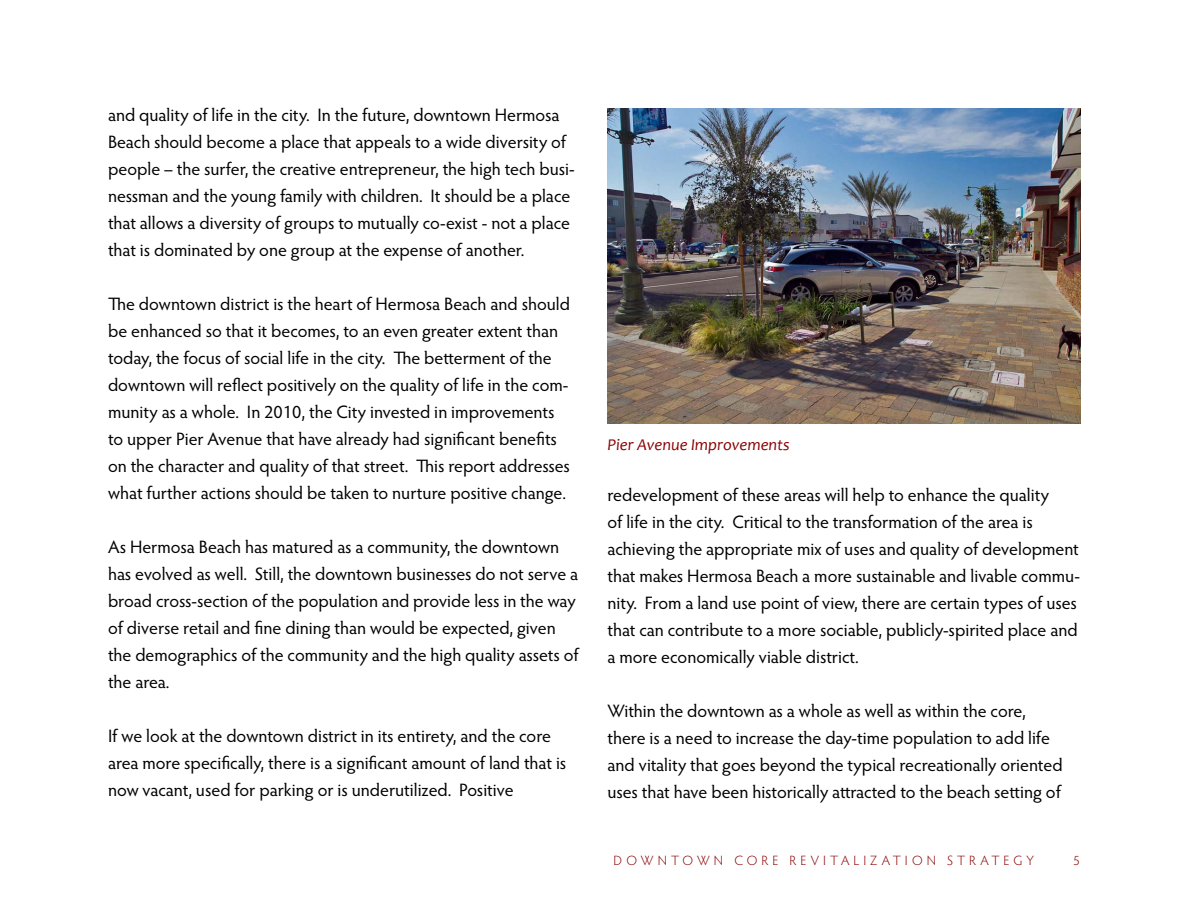
<style>
.page{position:relative;width:1188px;height:918px;background:#fff}
.page>*{position:absolute;margin:0;border:0;box-sizing:border-box;transform-origin:0 0}
.t1{font:18px/27px "Hypatia Sans Pro";color:#000}
.t2{font:italic 16.5px "Candara";color:#8b0304}
.t3{font:300 13.5px "Hypatia Sans Pro";letter-spacing:.295em;color:#8b0304}
</style>
<div class="page">
<img style="left:608px;top:108px;width:472px;height:316px">
<p class="t1" style="left:108px;top:101px;width:468px">and quality of life in the city. In the future, downtown Hermosa Beach should become a place that appeals to a wide diversity of people – the surfer, the creative entrepreneur, the high tech busi&shy;nessman and the young family with children. It should be a place that allows a diversity of groups to mutually co-exist - not a place that is dominated by one group at the expense of another.</p>
<p class="t1" style="left:108px;top:290px;width:464px">The downtown district is the heart of Hermosa Beach and should be enhanced so that it becomes, to an even greater extent than today, the focus of social life in the city. The betterment of the downtown will reflect positively on the quality of life in the com&shy;munity as a whole. In 2010, the City invested in improvements to upper Pier Avenue that have already had significant benefits on the character and quality of that street. This report addresses what further actions should be taken to nurture positive change.</p>
<p class="t1" style="left:108px;top:533px;width:472px">As Hermosa Beach has matured as a community, the downtown has evolved as well. Still, the downtown businesses do not serve a broad cross-section of the population and provide less in the way of diverse retail and fine dining than would be expected, given the demographics of the community and the high quality assets of the area.</p>
<p class="t1" style="left:108px;top:722px;width:460px">If we look at the downtown district in its entirety, and the core area more specifically, there is a significant amount of land that is now vacant, used for parking or is underutilized. Positive</p>
<p class="t2" style="left:608px;top:434px;width:184px">Pier Avenue Improvements</p>
<p class="t1" style="left:608px;top:481px;width:474px">redevelopment of these areas will help to enhance the quality<br>of life in the city. Critical to the transformation of the area is achieving the appropriate mix of uses and quality of development that makes Hermosa Beach a more sustainable and livable commu&shy;nity. From a land use point of view, there are certain types of uses that can contribute to a more sociable, publicly-spirited place and a more economically viable district.</p>
<p class="t1" style="left:608px;top:697px;width:457px">Within the downtown as a whole as well as within the core, there is a need to increase the day-time population to add life and vitality that goes beyond the typical recreationally oriented uses that have been historically attracted to the beach setting of</p>
<p class="t3" style="left:614px;top:851px;width:422px">DOWNTOWN CORE REVITALIZATION STRATEGY</p>
<p class="t3" style="left:1073px;top:851px;width:8px">5</p>
</div>
